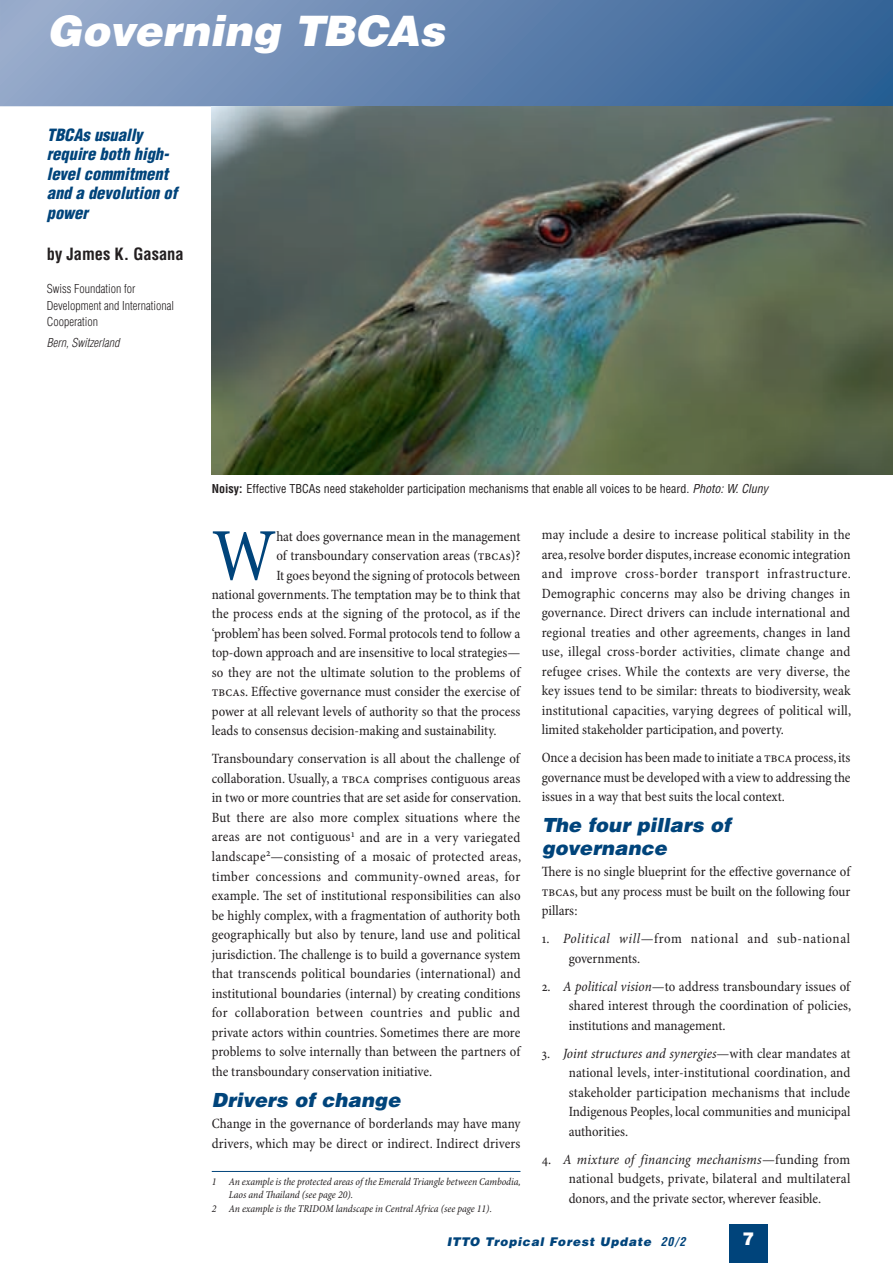
<style>
.page{position:relative;width:893px;height:1263px;background:#fff}
.page>*{position:absolute;margin:0;border:0;box-sizing:border-box;transform-origin:0 0}
.BODY_Text__a__Paragr{font:condensed 75px "Minion Pro";color:#00447b}
.HEAD{font:italic 900 42px "Helvetica";color:#fff}
.BODY_Subtitle_1{font:italic 900 19.5px/22.5px "Helvetica";letter-spacing:.005em;color:#00447b}
.t1{font:900 18px "Helvetica Neue";color:#fff}
.ARTICLE_Introduction{font:italic 900 condensed 16.5px/19.5px "Helvetica";color:#00447b}
.AUTHOR__a{font:700 condensed 16.5px "Helvetica";color:#231f20}
.BODY_Text{font:condensed 14.25px/19.5px "Minion Pro";color:#231f20;text-align:justify}
.FOOTNOTE{font:condensed 14.25px/19.5px "Minion Pro";color:#231f20;text-align:justify}
.BODY_Text__a__Paragr-2{font:condensed 14.25px "Minion Pro";color:#231f20}
.BODY_Text-2{font:condensed 14.25px/19.5px "Minion Pro";letter-spacing:.035em;color:#231f20}
.t2{font:condensed 12px "Helvetica";color:#231f20}
.AUTHOR__c__Detail{font:300 condensed 12px/16.5px "Helvetica";color:#231f20}
.t3{font:italic 900 12px "Helvetica";letter-spacing:.065em;color:#00447b}
.AUTHOR__d__Address{font:italic 300 condensed 12px "Helvetica";color:#231f20}
.FOOTNOTE-2{font:italic condensed 10.5px/13.5px "Minion Pro";letter-spacing:-.005em;color:#231f20}
.s1{font-weight:700}
.s2{font-style:italic}
.s3{font-weight:700;font-stretch:condensed}
</style>
<div class="page">
<div style="left:0;top:0;width:893px;height:106px;background:linear-gradient(to right,#98aacb,#2d5e93)"></div>
<img style="left:212px;top:106px;width:681px;height:368px">
<div style="left:729px;top:1225px;width:39px;height:38px;background:#00447b"></div>
<hr style="left:212px;top:1171px;width:308px;height:1px;background:#00447b">
<p class="HEAD" style="left:47px;top:4px;width:400px">Governing TBCAs</p>
<p class="ARTICLE_Introduction" style="left:47px;top:125px;width:132px">TBCAs usually require both high&shy;level commitment and a devolution of power</p>
<p class="AUTHOR__a" style="left:47px;top:243px;width:139px">by James K. Gasana</p>
<p class="AUTHOR__c__Detail" style="left:47px;top:280px;width:129px">Swiss Foundation for<br>Development and International<br>Cooperation</p>
<p class="AUTHOR__d__Address" style="left:47px;top:335px;width:74px">Bern, Switzerland</p>
<p class="t2" style="left:212px;top:481px;width:558px"><span class="s1">Noisy:</span> Effective TBCAs need stakeholder participation mechanisms that enable all voices to be heard. <span class="s2">Photo: W. Cluny</span></p>
<p class="BODY_Text__a__Paragr" style="left:212px;top:511px;width:66px">W</p>
<p class="BODY_Text__a__Paragr-2" style="left:276px;top:527px;width:246px">hat does governance mean in the management</p>
<p class="BODY_Text__a__Paragr-2" style="left:276px;top:547px;width:246px">of transboundary conservation areas (Tbcas)?</p>
<p class="BODY_Text__a__Paragr-2" style="left:276px;top:566px;width:246px">It goes beyond the signing of protocols between</p>
<p class="BODY_Text__a__Paragr-2" style="left:212px;top:586px;width:310px">national governments. The temptation may be to think that</p>
<p class="BODY_Text__a__Paragr-2" style="left:212px;top:605px;width:310px">the process ends at the signing of the protocol, as if the</p>
<p class="BODY_Text__a__Paragr-2" style="left:212px;top:625px;width:310px">‘problem’ has been solved. Formal protocols tend to follow a</p>
<p class="BODY_Text__a__Paragr-2" style="left:212px;top:644px;width:310px">top-down approach and are insensitive to local strategies—</p>
<p class="BODY_Text__a__Paragr-2" style="left:212px;top:664px;width:310px">so they are not the ultimate solution to the problems of</p>
<p class="BODY_Text__a__Paragr-2" style="left:212px;top:683px;width:310px">Tbcas. Effective governance must consider the exercise of</p>
<p class="BODY_Text__a__Paragr-2" style="left:212px;top:703px;width:310px">power at all relevant levels of authority so that the process</p>
<p class="BODY_Text__a__Paragr-2" style="left:212px;top:722px;width:286px">leads to consensus decision-making and sustainability.</p>
<p class="BODY_Text" style="left:212px;top:750px;width:311px">Transboundary conservation is all about the challenge of collaboration. Usually, a Tbca comprises contiguous areas in two or more countries that are set aside for conservation.<br>But there are also more complex situations where the areas are not contiguous<sup>1</sup> and are in a very variegated landscape<sup>2</sup>—consisting of a mosaic of protected areas, timber concessions and community-owned areas, for example. The set of institutional responsibilities can also be highly complex, with a fragmentation of authority both geographically but also by tenure, land use and political jurisdiction. The challenge is to build a governance system that transcends political boundaries (international) and institutional boundaries (internal) by creating conditions for collaboration between countries and public and private actors within countries. Sometimes there are more problems to solve internally than between the partners of the transboundary conservation initiative.</p>
<p class="BODY_Subtitle_1" style="left:212px;top:1088px;width:190px">Drivers of change</p>
<p class="BODY_Text" style="left:212px;top:1114px;width:310px">Change in the governance of borderlands may have many drivers, which may be direct or indirect. Indirect drivers</p>
<p class="FOOTNOTE-2" style="left:229px;top:1175px;width:294px;text-indent:-17px">1 An example is the protected areas of the Emerald Triangle between Cambodia,<br>Laos and Thailand (see page 20).</p>
<p class="FOOTNOTE-2" style="left:212px;top:1202px;width:282px">2 An example is the TRIDOM landscape in Central Africa (see page 11).</p>
<p class="FOOTNOTE" style="left:542px;top:525px;width:311px">may include a desire to increase political stability in the area, resolve border disputes, increase economic integration and improve cross-border transport infrastructure.<br>Demographic concerns may also be driving changes in governance. Direct drivers can include international and regional treaties and other agreements, changes in land use, illegal cross-border activities, climate change and refugee crises. While the contexts are very diverse, the key issues tend to be similar: threats to biodiversity, weak institutional capacities, varying degrees of political will, limited stakeholder participation, and poverty.</p>
<p class="BODY_Text" style="left:542px;top:748px;width:310px">Once a decision has been made to initiate a Tbca process, its governance must be developed with a view to addressing the issues in a way that best suits the local context.</p>
<p class="BODY_Subtitle_1" style="left:542px;top:813px;width:190px">The four pillars of governance</p>
<p class="BODY_Text" style="left:542px;top:862px;width:310px">There is no single blueprint for the effective governance of Tbcas, but any process must be built on the following four pillars:</p>
<p class="BODY_Text-2" style="left:569px;top:929px;width:283px;text-indent:-27px">1. <span class="s2">Political will</span>—from national and sub-national governments.</p>
<p class="BODY_Text" style="left:569px;top:977px;width:284px;text-indent:-27px">2. <span class="s2">A political vision</span>—to address transboundary issues of shared interest through the coordination of policies, institutions and management.</p>
<p class="BODY_Text" style="left:569px;top:1044px;width:283px;text-indent:-27px">3. <span class="s2">Joint structures and synergies</span>—with clear mandates at national levels, inter-institutional coordination, and stakeholder participation mechanisms that include Indigenous Peoples, local communities and municipal authorities.</p>
<p class="BODY_Text" style="left:569px;top:1150px;width:283px;text-indent:-27px">4. <span class="s2">A mixture of financing mechanisms</span>—funding from national budgets, private, bilateral and multilateral donors, and the private sector, wherever feasible.</p>
<p class="t3" style="left:447px;top:1233px;width:240px">ITTO Tropical Forest Update <span class="s3">20/2</span></p>
<p class="t1" style="left:743px;top:1228px;width:14px">7</p>
</div>
